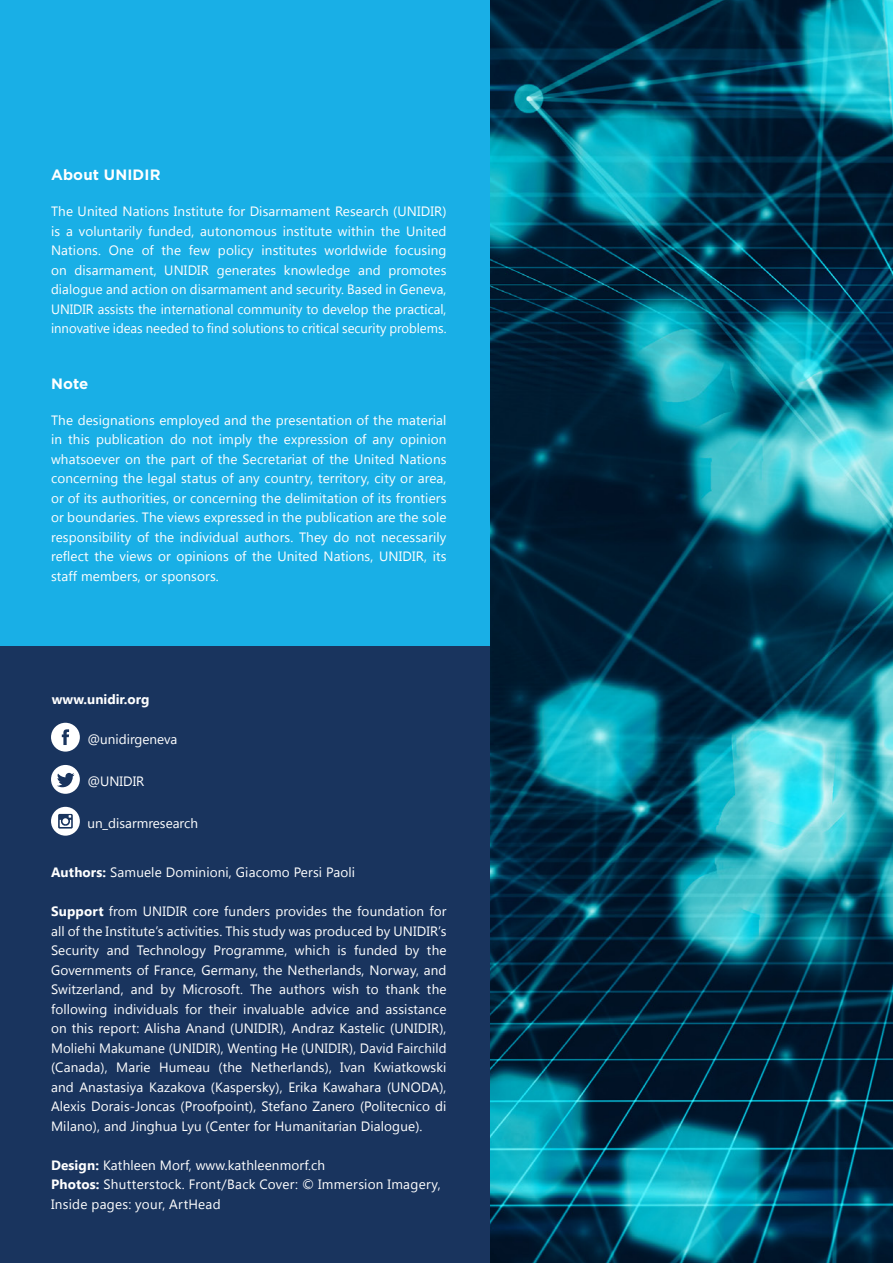
<style>
.page{position:relative;width:893px;height:1263px;background:#fff}
.page>*{position:absolute;margin:0;border:0;box-sizing:border-box;transform-origin:0 0}
.t1{font:700 15px "Gotham";letter-spacing:.01em;color:#fff}
.t2{font:13.5px/19.5px "Segoe UI";letter-spacing:.01em;color:#fff;text-align:justify}
.t3{font:700 13.5px "Segoe UI";color:#fff}
.s1{font-weight:700}
</style>
<div class="page">
<img style="left:489px;top:0;width:404px;height:1263px">
<div style="left:0;top:0;width:489px;height:1204px;background:#19afe6"></div>
<div style="left:0;top:646px;width:489px;height:617px;background:#19345e"></div>
<svg style="left:51px;top:765px;width:29px;height:29px"></svg>
<svg style="left:51px;top:807px;width:29px;height:29px"></svg>
<svg style="left:51px;top:723px;width:29px;height:29px"></svg>
<p class="t1" style="left:51px;top:165px;width:111px">About UNIDIR</p>
<p class="t2" style="left:51px;top:201px;width:397px">The United Nations Institute for Disarmament Research (UNIDIR) is a voluntarily funded, autonomous institute within the United Nations. One of the few policy institutes worldwide focusing on disarmament, UNIDIR generates knowledge and promotes dialogue and action on disarmament and security. Based in Geneva, UNIDIR assists the international community to develop the practical, innovative ideas needed to find solutions to critical security problems.</p>
<p class="t1" style="left:51px;top:373px;width:39px">Note</p>
<p class="t2" style="left:51px;top:409px;width:397px">The designations employed and the presentation of the material in this publication do not imply the expression of any opinion whatsoever on the part of the Secretariat of the United Nations concerning the legal status of any country, territory, city or area, or of its authorities, or concerning the delimitation of its frontiers or boundaries. The views expressed in the publication are the sole responsibility of the individual authors. They do not necessarily reflect the views or opinions of the United Nations, UNIDIR, its staff members, or sponsors.</p>
<p class="t3" style="left:52px;top:689px;width:99px">www.unidir.org</p>
<p class="t2" style="left:87px;top:729px;width:91px">@unidirgeneva</p>
<p class="t2" style="left:87px;top:771px;width:58px">@UNIDIR</p>
<p class="t2" style="left:87px;top:813px;width:112px">un_disarmresearch</p>
<p class="t2" style="left:51px;top:862px;width:306px"><span class="s1">Authors:</span> Samuele Dominioni, Giacomo Persi Paoli</p>
<p class="t2" style="left:51px;top:901px;width:397px"><span class="s1">Support</span> from UNIDIR core funders provides the foundation for all of the Institute’s activities. This study was produced by UNIDIR’s Security and Technology Programme, which is funded by the Governments of France, Germany, the Netherlands, Norway, and Switzerland, and by Microsoft. The authors wish to thank the following individuals for their invaluable advice and assistance on this report: Alisha Anand (UNIDIR), Andraz Kastelic (UNIDIR), Moliehi Makumane (UNIDIR), Wenting He (UNIDIR), David Fairchild (Canada), Marie Humeau (the Netherlands), Ivan Kwiatkowski and Anastasiya Kazakova (Kaspersky), Erika Kawahara (UNODA), Alexis Dorais-Joncas (Proofpoint), Stefano Zanero (Politecnico di Milano), and Jinghua Lyu (Center for Humanitarian Dialogue).</p>
<p class="t2" style="left:51px;top:1155px;width:391px;text-align:left"><span class="s1">Design:</span> Kathleen Morf, www.kathleenmorf.ch<br><span class="s1">Photos:</span> Shutterstock. Front/Back Cover: © Immersion Imagery,<br>Inside pages: your, ArtHead</p>
</div>
